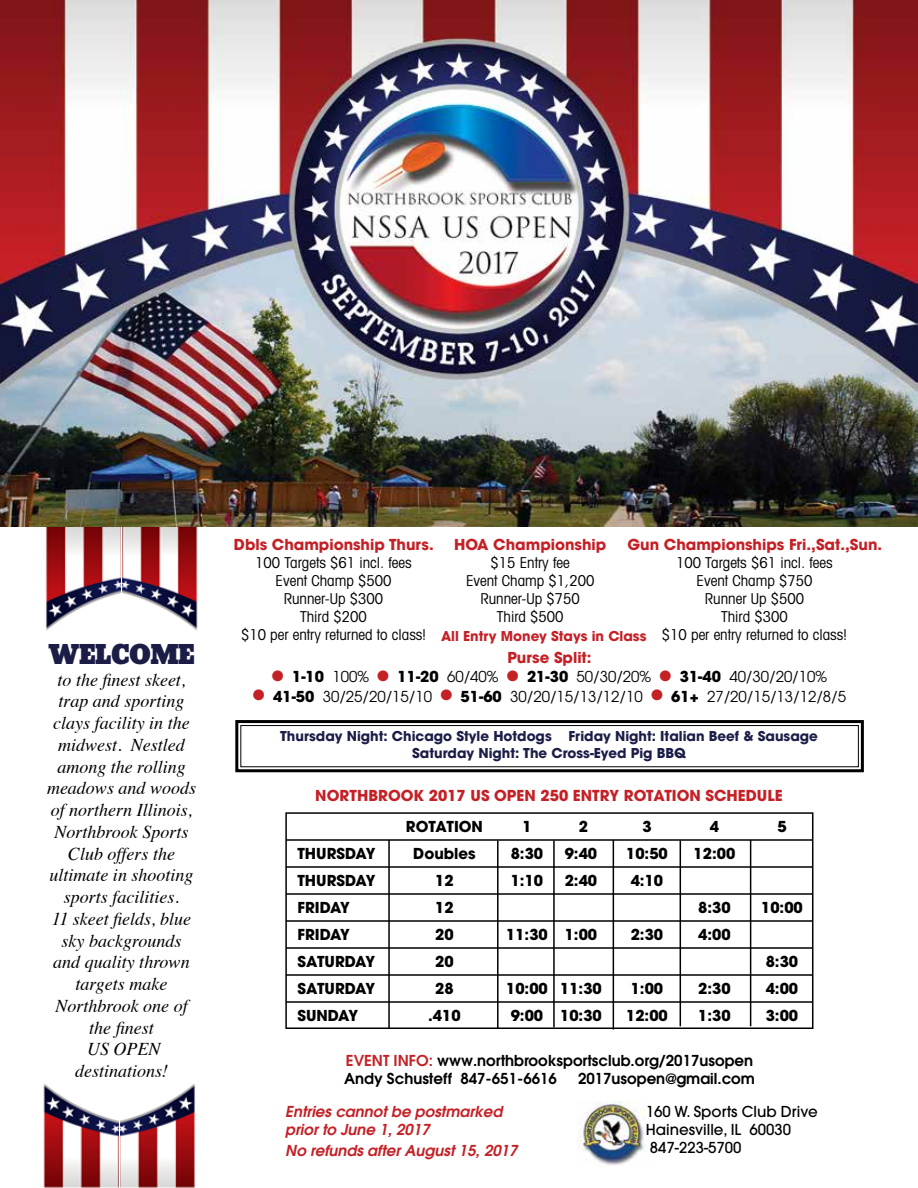
<style>
.page{position:relative;width:918px;height:1188px;background:#fff}
.page>*{position:absolute;margin:0;border:0;box-sizing:border-box;transform-origin:0 0}
.t1{font:700 30px "Beton P Extr";color:#1b1d47}
.t2{font:italic 18px/21.8px "Times";color:#000;text-align:center}
.t3{font:condensed 15px/18px "Avant Garde";color:#000;text-align:center}
.t4{font:700 15px "Avant Garde";color:#000}
.t5{font:700 15px "Avant Garde";color:#c42026}
.t6{font:15px "Avant Garde";color:#000}
.t7{font:600 15px/18px "Avant Garde";color:#000}
.t8{font:italic 600 15px/18px "Avant Garde";color:#c42026}
.t9{font:500 15px/18px "Avant Garde";color:#000}
.t10{font:700 13.5px/16.2px "Avant Garde";color:#1b1d47;text-align:center}
.t11{font:700 13.5px "Avant Garde";color:#c42026}
.s1{color:#c42026}
.s2{font-weight:700}
</style>
<div class="page">
<img style="left:42px;top:526px;width:159px;height:104px">
<img style="left:0;top:0;width:918px;height:526px">
<div style="left:285px;top:812px;width:528px;height:217px;border:2px solid #000"></div>
<hr style="left:286px;top:839px;width:527px;height:2px;background:#000">
<hr style="left:286px;top:866px;width:527px;height:2px;background:#000">
<hr style="left:286px;top:893px;width:527px;height:2px;background:#000">
<hr style="left:286px;top:920px;width:527px;height:2px;background:#000">
<hr style="left:286px;top:947px;width:527px;height:2px;background:#000">
<hr style="left:286px;top:974px;width:527px;height:2px;background:#000">
<hr style="left:286px;top:1001px;width:527px;height:2px;background:#000">
<hr style="left:388px;top:840px;width:2px;height:189px;background:#000">
<hr style="left:497px;top:841px;width:2px;height:188px;background:#000">
<hr style="left:553px;top:841px;width:2px;height:186px;background:#000">
<hr style="left:613px;top:840px;width:1px;height:190px;background:#000">
<hr style="left:680px;top:841px;width:1px;height:185px;background:#000">
<hr style="left:750px;top:840px;width:1px;height:186px;background:#000">
<img style="left:578px;top:1102px;width:69px;height:63px">
<img style="left:43px;top:1083px;width:152px;height:105px">
<svg style="left:235px;top:720px;width:629px;height:53px"></svg>
<div style="left:240px;top:725px;width:619px;height:42px;border:1px solid #000"></div>
<h1 class="t1" style="left:48px;top:641px;width:148px">WELCOME</h1>
<p class="t2" style="left:47px;top:668px;width:151px">to the finest skeet, trap and sporting clays facility in the midwest. Nestled among the rolling meadows and woods of northern Illinois,<br>Northbrook Sports<br>Club offers the ultimate in shooting sports facilities.<br>11 skeet fields, blue sky backgrounds and quality thrown targets make<br>Northbrook one of the finest<br>US OPEN destinations!</p>
<p class="t5" style="left:454px;top:534px;width:154px">HOA Championship</p>
<p class="t3" style="left:466px;top:553px;width:130px">$15 Entry fee<br>Event Champ $1,200<br>Runner-Up $750<br>Third $500</p>
<p class="t5" style="left:507px;top:648px;width:86px">Purse Split:</p>
<p class="t6" style="left:272px;top:668px;width:557px"><span class="s1">●</span> <span class="s2">1-10</span> 100% <span class="s1">●</span> <span class="s2">11-20</span> 60/40% <span class="s1">●</span> <span class="s2">21-30</span> 50/30/20% <span class="s1">●</span> <span class="s2">31-40</span> 40/30/20/10%</p>
<p class="t6" style="left:253px;top:688px;width:595px"><span class="s1">●</span> <span class="s2">41-50</span> 30/25/20/15/10 <span class="s1">●</span> <span class="s2">51-60</span> 30/20/15/13/12/10 <span class="s1">●</span> <span class="s2">61+</span> 27/20/15/13/12/8/5</p>
<p class="t5" style="left:234px;top:535px;width:201px">Dbls Championship Thurs.</p>
<p class="t3" style="left:241px;top:554px;width:186px">100 Targets $61 incl. fees<br>Event Champ $500<br>Runner-Up $300<br>Third $200<br>$10 per entry returned to class!</p>
<p class="t5" style="left:627px;top:535px;width:256px">Gun Championships Fri.,Sat.,Sun.</p>
<p class="t3" style="left:662px;top:554px;width:186px">100 Targets $61 incl. fees<br>Event Champ $750<br>Runner Up $500<br>Third $300<br>$10 per entry returned to class!</p>
<p class="t11" style="left:441px;top:627px;width:207px">All Entry Money Stays in Class</p>
<p class="t10" style="left:280px;top:728px;width:539px">Thursday Night: Chicago Style Hotdogs Friday Night: Italian Beef &amp; Sausage<br>Saturday Night: The Cross-Eyed Pig BBQ</p>
<p class="t5" style="left:315px;top:786px;width:469px">NORTHBROOK 2017 US OPEN 250 ENTRY ROTATION SCHEDULE</p>
<p class="t4" style="left:406px;top:817px;width:79px">ROTATION</p>
<p class="t4" style="left:522px;top:817px;width:11px">1</p>
<p class="t4" style="left:579px;top:817px;width:11px">2</p>
<p class="t4" style="left:642px;top:817px;width:11px">3</p>
<p class="t4" style="left:710px;top:817px;width:11px">4</p>
<p class="t4" style="left:777px;top:817px;width:11px">5</p>
<p class="t4" style="left:297px;top:844px;width:79px">THURSDAY</p>
<p class="t4" style="left:413px;top:844px;width:64px">Doubles</p>
<p class="t4" style="left:511px;top:844px;width:34px">8:30</p>
<p class="t4" style="left:565px;top:844px;width:34px">9:40</p>
<p class="t4" style="left:626px;top:844px;width:43px">10:50</p>
<p class="t4" style="left:694px;top:844px;width:43px">12:00</p>
<p class="t4" style="left:297px;top:871px;width:79px">THURSDAY</p>
<p class="t4" style="left:435px;top:871px;width:20px">12</p>
<p class="t4" style="left:511px;top:871px;width:34px">1:10</p>
<p class="t4" style="left:565px;top:871px;width:34px">2:40</p>
<p class="t4" style="left:631px;top:871px;width:34px">4:10</p>
<p class="t4" style="left:297px;top:898px;width:54px">FRIDAY</p>
<p class="t4" style="left:435px;top:898px;width:20px">12</p>
<p class="t4" style="left:698px;top:898px;width:34px">8:30</p>
<p class="t4" style="left:761px;top:898px;width:43px">10:00</p>
<p class="t4" style="left:297px;top:925px;width:54px">FRIDAY</p>
<p class="t4" style="left:435px;top:925px;width:20px">20</p>
<p class="t4" style="left:506px;top:925px;width:93px">11:30 1:00</p>
<p class="t4" style="left:631px;top:925px;width:34px">2:30</p>
<p class="t4" style="left:698px;top:925px;width:34px">4:00</p>
<p class="t4" style="left:297px;top:952px;width:79px">SATURDAY</p>
<p class="t4" style="left:435px;top:952px;width:20px">20</p>
<p class="t4" style="left:766px;top:952px;width:34px">8:30</p>
<p class="t4" style="left:297px;top:979px;width:79px">SATURDAY</p>
<p class="t4" style="left:435px;top:979px;width:20px">28</p>
<p class="t4" style="left:506px;top:979px;width:97px">10:00 11:30</p>
<p class="t4" style="left:631px;top:979px;width:34px">1:00</p>
<p class="t4" style="left:698px;top:979px;width:34px">2:30</p>
<p class="t4" style="left:766px;top:979px;width:34px">4:00</p>
<p class="t4" style="left:297px;top:1006px;width:62px">SUNDAY</p>
<p class="t4" style="left:428px;top:1006px;width:34px">.410</p>
<p class="t4" style="left:511px;top:1006px;width:93px">9:00 10:30</p>
<p class="t4" style="left:626px;top:1006px;width:43px">12:00</p>
<p class="t4" style="left:698px;top:1006px;width:34px">1:30</p>
<p class="t4" style="left:766px;top:1006px;width:34px">3:00</p>
<p class="t7" style="left:344px;top:1051px;width:411px"><span class="s1">EVENT INFO:</span> www.northbrooksportsclub.org/2017usopen<br>Andy Schusteff 847-651-6616</p>
<p class="t7" style="left:578px;top:1069px;width:178px">2017usopen@gmail.com</p>
<p class="t8" style="left:285px;top:1102px;width:219px">Entries cannot be postmarked prior to June 1, 2017</p>
<p class="t8" style="left:285px;top:1141px;width:234px">No refunds after August 15, 2017</p>
<p class="t9" style="left:646px;top:1103px;width:174px">160 W. Sports Club Drive<br>Hainesville, IL 60030<br>847-223-5700</p>
</div>
